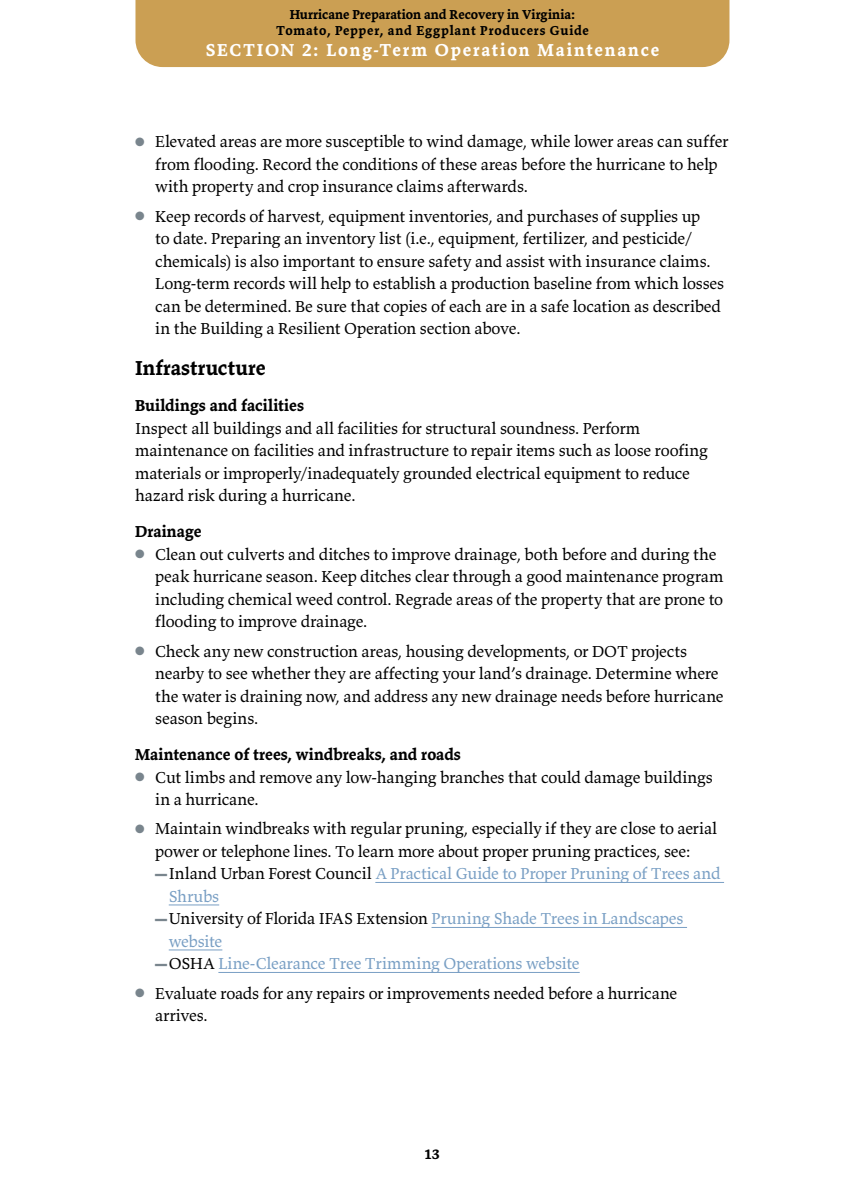
<style>
.page{position:relative;width:864px;height:1188px;background:#fff}
.page>*{position:absolute;margin:0;border:0;box-sizing:border-box;transform-origin:0 0}
.t1{font:700 21px "Valkyrie T3";letter-spacing:.005em;color:#000}
.t2{font:700 18px "Valkyrie T3";letter-spacing:.1em;color:#fff}
.t3{font:16.5px/22.5px "Valkyrie T3";letter-spacing:-.01em;color:#000}
.t4{font:16.5px "Valkyrie T3";letter-spacing:-.01em;color:#799fc4}
.t5{font:700 16.5px "Valkyrie T3";letter-spacing:.005em;color:#000}
.t6{font:700 15px "Valkyrie T3";color:#000}
.t7{font:700 13.5px/16.5px "Valkyrie T3";letter-spacing:.01em;color:#000;text-align:center}
.s1{color:#79858d}
.s2{font-family:"Times New Roman";font-size:12px;color:#79858d}
.s3{color:#000}
.s4{color:#799fc4}
</style>
<div class="page">
<div style="left:135px;top:0;width:594px;height:67px;background:#cb9f53"></div>
<hr style="left:375px;top:882px;width:349px;height:1px;background:#799fc4">
<hr style="left:169px;top:905px;width:50px;height:1px;background:#799fc4">
<hr style="left:432px;top:927px;width:255px;height:1px;background:#799fc4">
<hr style="left:169px;top:950px;width:53px;height:1px;background:#799fc4">
<hr style="left:218px;top:972px;width:362px;height:1px;background:#799fc4">
<p class="t7" style="left:276px;top:6px;width:314px">Hurricane Preparation and Recovery in Virginia:<br>Tomato, Pepper, and Eggplant Producers Guide</p>
<p class="t2" style="left:206px;top:39px;width:455px">SECTION 2: Long-Term Operation Maintenance</p>
<p class="t3" style="left:155px;top:130px;width:575px;text-indent:-20px"><span class="s1">●</span> Elevated areas are more susceptible to wind damage, while lower areas can suffer from flooding. Record the conditions of these areas before the hurricane to help with property and crop insurance claims afterwards.</p>
<p class="t3" style="left:155px;top:204px;width:570px;text-indent:-20px"><span class="s1">●</span> Keep records of harvest, equipment inventories, and purchases of supplies up<br>to date. Preparing an inventory list (i.e., equipment, fertilizer, and pesticide/ chemicals) is also important to ensure safety and assist with insurance claims.<br>Long-term records will help to establish a production baseline from which losses can be determined. Be sure that copies of each are in a safe location as described in the Building a Resilient Operation section above.</p>
<p class="t1" style="left:135px;top:355px;width:132px">Infrastructure</p>
<p class="t5" style="left:135px;top:395px;width:171px">Buildings and facilities</p>
<p class="t3" style="left:135px;top:417px;width:574px">Inspect all buildings and all facilities for structural soundness. Perform maintenance on facilities and infrastructure to repair items such as loose roofing materials or improperly/inadequately grounded electrical equipment to reduce hazard risk during a hurricane.</p>
<p class="t5" style="left:135px;top:522px;width:68px">Drainage</p>
<p class="t3" style="left:155px;top:543px;width:570px;text-indent:-20px"><span class="s1">●</span> Clean out culverts and ditches to improve drainage, both before and during the peak hurricane season. Keep ditches clear through a good maintenance program including chemical weed control. Regrade areas of the property that are prone to flooding to improve drainage.</p>
<p class="t3" style="left:155px;top:639px;width:570px;text-indent:-20px"><span class="s1">●</span> Check any new construction areas, housing developments, or DOT projects nearby to see whether they are affecting your land’s drainage. Determine where the water is draining now, and address any new drainage needs before hurricane season begins.</p>
<p class="t5" style="left:135px;top:744px;width:327px">Maintenance of trees, windbreaks, and roads</p>
<p class="t3" style="left:155px;top:765px;width:559px;text-indent:-20px"><span class="s1">●</span> Cut limbs and remove any low-hanging branches that could damage buildings in a hurricane.</p>
<p class="t3" style="left:135px;top:817px;width:584px"><span class="s1">●</span> Maintain windbreaks with regular pruning, especially if they are close to aerial</p>
<p class="t3" style="left:155px;top:840px;width:537px">power or telephone lines. To learn more about proper pruning practices, see:</p>
<p class="t4" style="left:155px;top:863px;width:567px"><span class="s2">▬</span><span class="s3">Inland Urban Forest Council</span> A Practical Guide to Proper Pruning of Trees and</p>
<p class="t4" style="left:169px;top:886px;width:52px">Shrubs</p>
<p class="t3" style="left:155px;top:907px;width:530px"><span class="s2">▬</span>University of Florida IFAS Extension <span class="s4">Pruning Shade Trees in Landscapes</span></p>
<p class="t4" style="left:169px;top:931px;width:55px">website</p>
<p class="t4" style="left:155px;top:953px;width:426px"><span class="s2">▬</span><span class="s3">OSHA</span> Line-Clearance Tree Trimming Operations website</p>
<p class="t3" style="left:155px;top:981px;width:524px;text-indent:-20px"><span class="s1">●</span> Evaluate roads for any repairs or improvements needed before a hurricane arrives.</p>
<p class="t6" style="left:424px;top:1144px;width:17px">13</p>
</div>
